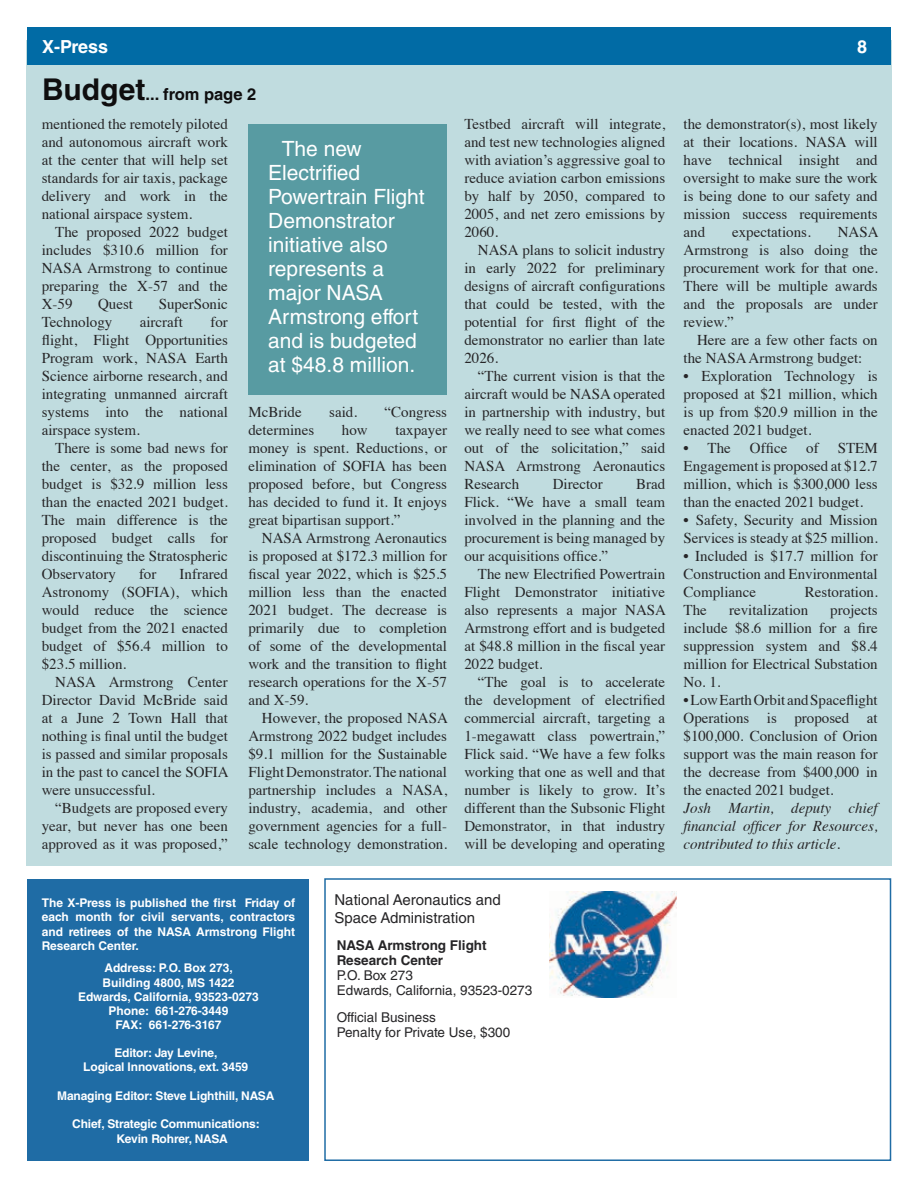
<style>
.page{position:relative;width:918px;height:1188px;background:#fff}
.page>*{position:absolute;margin:0;border:0;box-sizing:border-box;transform-origin:0 0}
.t1{font:21px/24px "Helvetica LT Std";color:#fff}
.t2{font:700 18px "Helvetica LT Std";letter-spacing:-.01em;color:#fff}
.t3{font:700 16.5px "Helvetica LT Std";color:#0f0e0f}
.t4{font:15px/18px "Times";color:#262527;text-align:justify}
.t5{font:italic 15px/18px "Times";color:#262527;text-align:justify}
.t6{font:15px/18px "Helvetica LT Std";color:#262527}
.t7{font:13.5px "Helvetica LT Std";color:#262527}
.t8{font:700 13.5px/15px "Helvetica LT Std";color:#262527}
.t9{font:700 12px/14.2px "Helvetica LT Std";letter-spacing:-.01em;color:#fff;text-align:justify}
.s1{font-size:30px}
</style>
<div class="page">
<div style="left:26px;top:40px;width:866px;height:826px;background:#c0dcdf"></div>
<div style="left:27px;top:27px;width:864px;height:37px;background:#016ba5"></div>
<div style="left:324px;top:878px;width:567px;height:283px;border:2px solid #1f6ca5"></div>
<div style="left:27px;top:879px;width:281px;height:282px;background:#1f6ca5"></div>
<img style="left:549px;top:892px;width:127px;height:105px">
<div style="left:248px;top:124px;width:199px;height:271px;background:#589ba2"></div>
<p class="t2" style="left:42px;top:36px;width:68px">X-Press</p>
<p class="t2" style="left:857px;top:36px;width:12px">8</p>
<p class="t3" style="left:42px;top:84px;width:216px"><span class="s1">Budget</span>... from page 2</p>
<p class="t4" style="left:42px;top:114px;width:188px">mentioned the remotely piloted and autonomous aircraft work at the center that will help set standards for air taxis, package delivery and work in the national airspace system.</p>
<p class="t4" style="left:42px;top:222px;width:188px;text-indent:14px">The proposed 2022 budget includes $310.6 million for NASA Armstrong to continue preparing the X-57 and the X-59</p>
<p class="t4" style="left:684px;top:114px;width:196px">the demonstrator(s), most likely at their locations. NASA will have technical insight and oversight to make sure the work is being done to our safety and mission success requirements and</p>
<p class="t4" style="left:464px;top:114px;width:202px">Testbed aircraft will integrate, and test new technologies aligned with aviation’s aggressive goal to reduce aviation carbon emissions by half by 2050, compared to 2005, and net zero emissions by 2060.</p>
<p class="t4" style="left:464px;top:240px;width:202px;text-indent:14px">NASA plans to solicit industry in early 2022 for preliminary designs of aircraft configurations that could be tested, with the potential for first flight of the demonstrator no earlier than late 2026.</p>
<p class="t4" style="left:464px;top:366px;width:202px;text-indent:14px">“The current vision is that the aircraft would be NASA operated in partnership with industry, but we really need to see what comes out of the solicitation,” said NASA Armstrong Aeronautics Research</p>
<p class="t1" style="left:268px;top:137px;width:158px;text-indent:14px">The new<br>Electrified<br>Powertrain Flight<br>Demonstrator initiative also represents a major NASA<br>Armstrong effort and is budgeted at $48.8 million.</p>
<p class="t4" style="left:732px;top:222px;width:80px">expectations.</p>
<p class="t4" style="left:684px;top:222px;width:196px;text-indent:154px">NASA Armstrong is also doing the procurement work for that one.<br>There will be multiple awards and the proposals are under review.”</p>
<p class="t4" style="left:684px;top:330px;width:196px;text-indent:14px">Here are a few other facts on the NASA Armstrong budget:</p>
<p class="t4" style="left:684px;top:366px;width:196px">• Exploration Technology is proposed at $21 million, which is up from $20.9 million in the enacted 2021 budget.</p>
<p class="t4" style="left:684px;top:438px;width:49px">• The</p>
<p class="t4" style="left:750px;top:438px;width:39px">Office</p>
<p class="t4" style="left:806px;top:438px;width:14px">of</p>
<p class="t4" style="left:98px;top:294px;width:36px">Quest</p>
<p class="t4" style="left:159px;top:294px;width:71px">SuperSonic</p>
<p class="t4" style="left:42px;top:312px;width:72px">Technology</p>
<p class="t4" style="left:140px;top:312px;width:45px">aircraft</p>
<p class="t4" style="left:42px;top:312px;width:188px;text-indent:169px">for flight, Flight Opportunities Program work, NASA Earth Science airborne research, and integrating unmanned aircraft systems into the national airspace system.</p>
<p class="t4" style="left:42px;top:438px;width:188px;text-indent:14px">There is some bad news for the center, as the proposed budget is $32.9 million less than the enacted 2021 budget.<br>The main difference is the proposed budget calls for discontinuing the Stratospheric Observatory</p>
<p class="t4" style="left:248px;top:402px;width:55px">McBride</p>
<p class="t4" style="left:329px;top:402px;width:29px">said.</p>
<p class="t4" style="left:385px;top:402px;width:64px">“Congress</p>
<p class="t4" style="left:248px;top:420px;width:67px">determines</p>
<p class="t4" style="left:342px;top:420px;width:27px">how</p>
<p class="t4" style="left:248px;top:420px;width:200px;text-indent:147px">taxpayer money is spent. Reductions, or elimination of SOFIA has been proposed before, but Congress has decided to fund it. It enjoys great bipartisan support.”</p>
<p class="t4" style="left:248px;top:528px;width:200px;text-indent:14px">NASA Armstrong Aeronautics is proposed at $172.3 million for fiscal year 2022, which is $25.5 million less than the enacted 2021 budget. The decrease is primarily due to completion of some of the developmental work and the transition to flight research operations for the X-57 and X-59.</p>
<p class="t4" style="left:248px;top:708px;width:201px;text-indent:14px">However, the proposed NASA Armstrong 2022 budget includes $9.1 million for the Sustainable Flight Demonstrator. The national partnership includes a NASA, industry, academia, and other government agencies for a full&shy;scale technology demonstration.</p>
<p class="t4" style="left:684px;top:438px;width:196px;text-indent:154px">STEM Engagement is proposed at $12.7 million, which is $300,000 less than the enacted 2021 budget.</p>
<p class="t4" style="left:684px;top:510px;width:196px">• Safety, Security and Mission<br>Services is steady at $25 million.</p>
<p class="t4" style="left:684px;top:546px;width:196px">• Included is $17.7 million for Construction and Environmental Compliance</p>
<p class="t4" style="left:464px;top:474px;width:202px;text-indent:172px">Brad Flick. “We have a small team involved in the planning and the procurement is being managed by our acquisitions office.”</p>
<p class="t4" style="left:464px;top:564px;width:203px;text-indent:14px">The new Electrified Powertrain Flight Demonstrator initiative also represents a major NASA Armstrong effort and is budgeted at $48.8 million in the fiscal year 2022 budget.</p>
<p class="t4" style="left:464px;top:672px;width:202px;text-indent:14px">“The goal is to accelerate the development of electrified commercial aircraft, targeting a 1-megawatt class powertrain,” Flick said. “We have a few folks working that one as well and that number is likely to grow. It’s different than the Subsonic Flight Demonstrator, in that industry will be developing and operating</p>
<p class="t4" style="left:553px;top:474px;width:51px">Director</p>
<p class="t4" style="left:42px;top:564px;width:188px;text-indent:138px">Infrared Astronomy (SOFIA), which would reduce the science budget from the 2021 enacted budget of $56.4 million to $23.5 million.</p>
<p class="t4" style="left:42px;top:672px;width:188px;text-indent:14px">NASA Armstrong Center Director David McBride said at a June 2 Town Hall that nothing is final until the budget is passed and similar proposals in the past to cancel the SOFIA were unsuccessful.</p>
<p class="t4" style="left:42px;top:798px;width:188px;text-indent:14px">“Budgets are proposed every year, but never has one been approved as it was proposed,”</p>
<p class="t4" style="left:139px;top:564px;width:19px">for</p>
<p class="t4" style="left:805px;top:582px;width:74px">Restoration.</p>
<p class="t4" style="left:684px;top:600px;width:25px">The</p>
<p class="t4" style="left:729px;top:600px;width:81px">revitalization</p>
<p class="t4" style="left:684px;top:600px;width:196px;text-indent:147px">projects include $8.6 million for a fire suppression system and $8.4 million for Electrical Substation No. 1.</p>
<p class="t4" style="left:684px;top:690px;width:196px">• Low Earth Orbit and Spaceflight Operations is proposed at $100,000. Conclusion of Orion support was the main reason for the decrease from $400,000 in the enacted 2021 budget.</p>
<p class="t5" style="left:684px;top:798px;width:196px">Josh Martin, deputy chief financial officer for Resources, contributed to this article.</p>
<p class="t9" style="left:42px;top:896px;width:255px">The X-Press is published the first Friday of each month for civil servants, contractors and retirees of the NASA Armstrong Flight Research Center.</p>
<p class="t9" style="left:105px;top:961px;width:130px">Address: P.O. Box 273,</p>
<p class="t9" style="left:102px;top:975px;width:134px">Building 4800, MS 1422</p>
<p class="t9" style="left:78px;top:989px;width:182px">Edwards, California, 93523-0273</p>
<p class="t9" style="left:108px;top:1004px;width:122px">Phone: 661-276-3449</p>
<p class="t9" style="left:115px;top:1018px;width:108px">FAX: 661-276-3167</p>
<p class="t9" style="left:114px;top:1046px;width:105px">Editor: Jay Levine,</p>
<p class="t9" style="left:83px;top:1060px;width:166px">Logical Innovations, ext. 3459</p>
<p class="t9" style="left:57px;top:1088px;width:219px">Managing Editor: Steve Lighthill, NASA</p>
<p class="t9" style="left:72px;top:1117px;width:189px">Chief, Strategic Communications:</p>
<p class="t9" style="left:116px;top:1131px;width:113px">Kevin Rohrer, NASA</p>
<p class="t6" style="left:334px;top:890px;width:168px">National Aeronautics and<br>Space Administration</p>
<p class="t8" style="left:337px;top:938px;width:151px">NASA Armstrong Flight<br>Research Center</p>
<p class="t7" style="left:337px;top:968px;width:78px">P.O. Box 273</p>
<p class="t7" style="left:337px;top:983px;width:197px">Edwards, California, 93523-0273</p>
<p class="t7" style="left:337px;top:1010px;width:101px">Official Business</p>
<p class="t7" style="left:337px;top:1025px;width:175px">Penalty for Private Use, $300</p>
</div>
